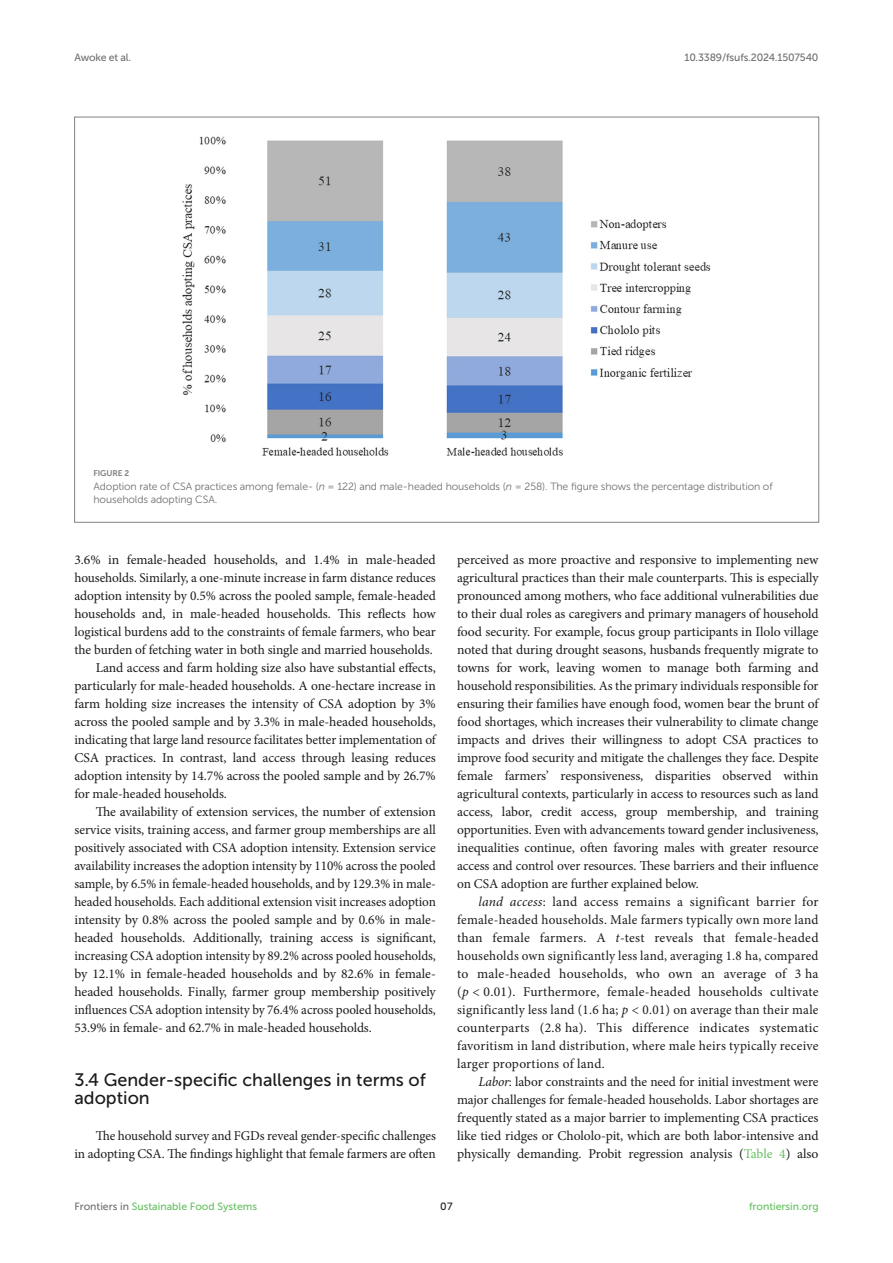
<style>
.page{position:relative;width:893px;height:1263px;background:#fff}
.page>*{position:absolute;margin:0;border:0;box-sizing:border-box;transform-origin:0 0}
.HEAD_2{font:18px/18px "Museo Sans 500";color:#1b1c1b}
.TEXT{font:13.5px/18px "Minion Pro";letter-spacing:-.005em;color:#1b1c1b;text-align:justify}
.FIG_LEG{font:10.5px/13.5px "Museo Sans 300";letter-spacing:-.01em;color:#706f70}
.t1{font:10.5px "Museo Sans 500";color:#65c161}
.t2{font:10.5px "Museo Sans 500";letter-spacing:-.015em;color:#706f70}
.t3{font:10.5px "Museo Sans 500";color:#1b1c1b}
.FIG_HD{font:8.25px "Museo Sans 700";letter-spacing:-.01em;color:#7e7f7f}
.s1{font-style:italic}
.s2{color:#65c161}
.s3{color:#706f70}
</style>
<div class="page">
<img style="left:182px;top:136px;width:529px;height:320px">
<p class="t2" style="left:74px;top:51px;width:58px">Awoke et al.</p>
<p class="t2" style="left:684px;top:51px;width:136px">10.3389/fsufs.2024.1507540</p>
<p class="FIG_HD" style="left:94px;top:469px;width:37px">FIGURE 2</p>
<p class="FIG_LEG" style="left:94px;top:479px;width:681px">Adoption rate of CSA practices among female- (<span class="s1">n</span> = 122) and male-headed households (<span class="s1">n</span> = 258). The figure shows the percentage distribution of households adopting CSA.</p>
<p class="TEXT" style="left:74px;top:551px;width:363px">3.6% in female-headed households, and 1.4% in male-headed households. Similarly, a one-minute increase in farm distance reduces adoption intensity by 0.5% across the pooled sample, female-headed households and, in male-headed households. This reflects how logistical burdens add to the constraints of female farmers, who bear the burden of fetching water in both single and married households.</p>
<p class="TEXT" style="left:74px;top:659px;width:363px;text-indent:21px">Land access and farm holding size also have substantial effects, particularly for male-headed households. A one-hectare increase in farm holding size increases the intensity of CSA adoption by 3% across the pooled sample and by 3.3% in male-headed households, indicating that large land resource facilitates better implementation of CSA practices. In contrast, land access through leasing reduces adoption intensity by 14.7% across the pooled sample and by 26.7% for male-headed households.</p>
<p class="TEXT" style="left:74px;top:803px;width:363px;text-indent:21px">The availability of extension services, the number of extension service visits, training access, and farmer group memberships are all positively associated with CSA adoption intensity. Extension service availability increases the adoption intensity by 110% across the pooled sample, by 6.5% in female-headed households, and by 129.3% in male&shy;headed households. Each additional extension visit increases adoption intensity by 0.8% across the pooled sample and by 0.6% in male&shy;headed households. Additionally, training access is significant, increasing CSA adoption intensity by 89.2% across pooled households, by 12.1% in female-headed households and by 82.6% in female&shy;headed households. Finally, farmer group membership positively influences CSA adoption intensity by 76.4% across pooled households, 53.9% in female- and 62.7% in male-headed households.</p>
<p class="HEAD_2" style="left:74px;top:1071px;width:353px">3.4 Gender-specific challenges in terms of adoption</p>
<p class="TEXT" style="left:74px;top:1127px;width:363px;text-align:right">The household survey and FGDs reveal gender-specific challenges<br>in adopting CSA. The findings highlight that female farmers are often</p>
<p class="TEXT" style="left:457px;top:551px;width:363px">perceived as more proactive and responsive to implementing new agricultural practices than their male counterparts. This is especially pronounced among mothers, who face additional vulnerabilities due to their dual roles as caregivers and primary managers of household food security. For example, focus group participants in Ilolo village noted that during drought seasons, husbands frequently migrate to towns for work, leaving women to manage both farming and household responsibilities. As the primary individuals responsible for ensuring their families have enough food, women bear the brunt of food shortages, which increases their vulnerability to climate change impacts and drives their willingness to adopt CSA practices to improve food security and mitigate the challenges they face. Despite female farmers’ responsiveness, disparities observed within agricultural contexts, particularly in access to resources such as land access, labor, credit access, group membership, and training opportunities. Even with advancements toward gender inclusiveness, inequalities continue, often favoring males with greater resource access and control over resources. These barriers and their influence on CSA adoption are further explained below.</p>
<p class="TEXT" style="left:457px;top:893px;width:363px;text-indent:21px"><span class="s1">land access</span>: land access remains a significant barrier for female-headed households. Male farmers typically own more land than female farmers. A <span class="s1">t-</span>test reveals that female-headed households own significantly less land, averaging 1.8 ha, compared to male-headed households, who own an average of 3 ha (<span class="s1">p</span> &lt; 0.01). Furthermore, female-headed households cultivate significantly less land (1.6 ha; <span class="s1">p</span> &lt; 0.01) on average than their male counterparts (2.8 ha). This difference indicates systematic favoritism in land distribution, where male heirs typically receive larger proportions of land.</p>
<p class="TEXT" style="left:457px;top:1073px;width:363px;text-indent:21px"><span class="s1">Labor</span>: labor constraints and the need for initial investment were major challenges for female-headed households. Labor shortages are frequently stated as a major barrier to implementing CSA practices like tied ridges or Chololo-pit, which are both labor-intensive and physically demanding. Probit regression analysis (<span class="s2">Table 4</span>) also</p>
<p class="t1" style="left:74px;top:1200px;width:184px"><span class="s3">Frontiers in</span> Sustainable Food Systems</p>
<p class="t3" style="left:440px;top:1200px;width:14px">07</p>
<p class="t1" style="left:749px;top:1200px;width:71px">frontiersin.org</p>
</div>
